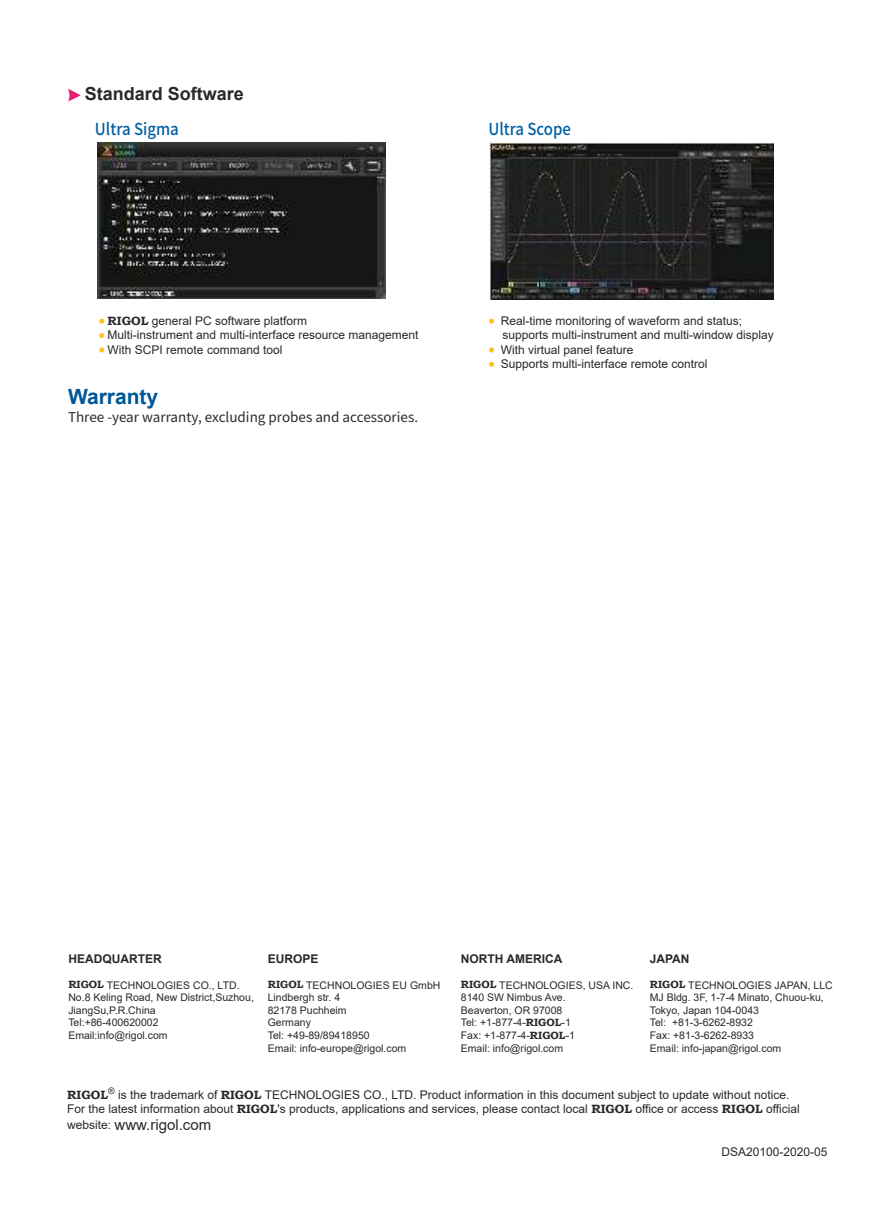
<style>
.page{position:relative;width:893px;height:1212px;background:#fff}
.page>*{position:absolute;margin:0;border:0;box-sizing:border-box;transform-origin:0 0}
.t1{font:700 21px "Arial";color:#005797}
.t2{font:700 18px "Arial";color:#2b2829}
.t3{font:500 16.5px "Noto Sans Hans";color:#0060a4;scale:.91 1}
.t4{font:15px "Arial";color:#2b2829}
.t5{font:13.5px "Noto Sans Hans";color:#2b2829}
.t6{font:12px/14.4px "Arial";color:#2b2829}
.t7{font:700 12px "Arial";color:#2b2829}
.t8{font:10.5px/12.6px "Arial";color:#2b2829}
.s1{font-family:"Bookman Old Style";font-weight:700}
.s2{font-size:12px}
</style>
<div class="page">
<svg style="left:68px;top:89px;width:13px;height:13px"></svg>
<svg style="left:489px;top:319px;width:5px;height:5px"></svg>
<svg style="left:489px;top:347px;width:5px;height:5px"></svg>
<svg style="left:489px;top:362px;width:5px;height:5px"></svg>
<svg style="left:99px;top:319px;width:5px;height:5px"></svg>
<svg style="left:99px;top:333px;width:5px;height:5px"></svg>
<svg style="left:99px;top:347px;width:5px;height:5px"></svg>
<img style="left:489px;top:142px;width:285px;height:158px">
<img style="left:98px;top:142px;width:288px;height:156px">
<h2 class="t2" style="left:85px;top:87px;width:161px">Standard Software</h2>
<h3 class="t3" style="left:95px;top:119px;width:94px">Ultra Sigma</h3>
<h3 class="t3" style="left:488px;top:119px;width:92px">Ultra Scope</h3>
<p class="t6" style="left:108px;top:313px;width:312px"><span class="s1">RIGOL</span> general PC software platform<br>Multi-instrument and multi-interface resource management<br>With SCPI remote command tool</p>
<h1 class="t1" style="left:68px;top:389px;width:92px">Warranty</h1>
<p class="t5" style="left:68px;top:410px;width:352px">Three -year warranty, excluding probes and accessories.</p>
<p class="t6" style="left:501px;top:313px;width:275px">Real-time monitoring of waveform and status; supports multi-instrument and multi-window display With virtual panel feature<br>Supports multi-interface remote control</p>
<p class="t7" style="left:68px;top:954px;width:95px">HEADQUARTER</p>
<p class="t8" style="left:68px;top:978px;width:187px"><span class="s1">RIGOL</span> TECHNOLOGIES CO., LTD.<br>No.8 Keling Road, New District,Suzhou,<br>JiangSu,P.R.China<br>Tel:+86-400620002<br>Email:info@rigol.com</p>
<p class="t7" style="left:268px;top:954px;width:52px">EUROPE</p>
<p class="t8" style="left:268px;top:978px;width:174px"><span class="s1">RIGOL</span> TECHNOLOGIES EU GmbH<br>Lindbergh str. 4<br>82178 Puchheim<br>Germany<br>Tel: +49-89/89418950<br>Email: info-europe@rigol.com</p>
<p class="t7" style="left:461px;top:954px;width:103px">NORTH AMERICA</p>
<p class="t8" style="left:461px;top:978px;width:174px"><span class="s1">RIGOL</span> TECHNOLOGIES, USA INC.<br>8140 SW Nimbus Ave.<br>Beaverton, OR 97008<br>Tel: +1-877-4-<span class="s1">RIGOL</span>-1<br>Fax: +1-877-4-<span class="s1">RIGOL</span>-1<br>Email: info@rigol.com</p>
<p class="t7" style="left:650px;top:954px;width:41px">JAPAN</p>
<p class="t8" style="left:650px;top:978px;width:184px"><span class="s1">RIGOL</span> TECHNOLOGIES JAPAN, LLC<br>MJ Bldg. 3F, 1-7-4 Minato, Chuou-ku,<br>Tokyo, Japan 104-0043<br>Tel: +81-3-6262-8932<br>Fax: +81-3-6262-8933<br>Email: info-japan@rigol.com</p>
<p class="t6" style="left:67px;top:1088px;width:734px"><span class="s1">RIGOL</span><sup>®</sup> is the trademark of <span class="s1">RIGOL</span> TECHNOLOGIES CO., LTD. Product information in this document subject to update without notice.<br>For the latest information about <span class="s1">RIGOL</span>'s products, applications and services, please contact local <span class="s1">RIGOL</span> office or access <span class="s1">RIGOL</span> official</p>
<p class="t4" style="left:67px;top:1115px;width:146px"><span class="s2">website:</span> www.rigol.com</p>
<p class="t6" style="left:721px;top:1144px;width:108px">DSA20100-2020-05</p>
</div>
